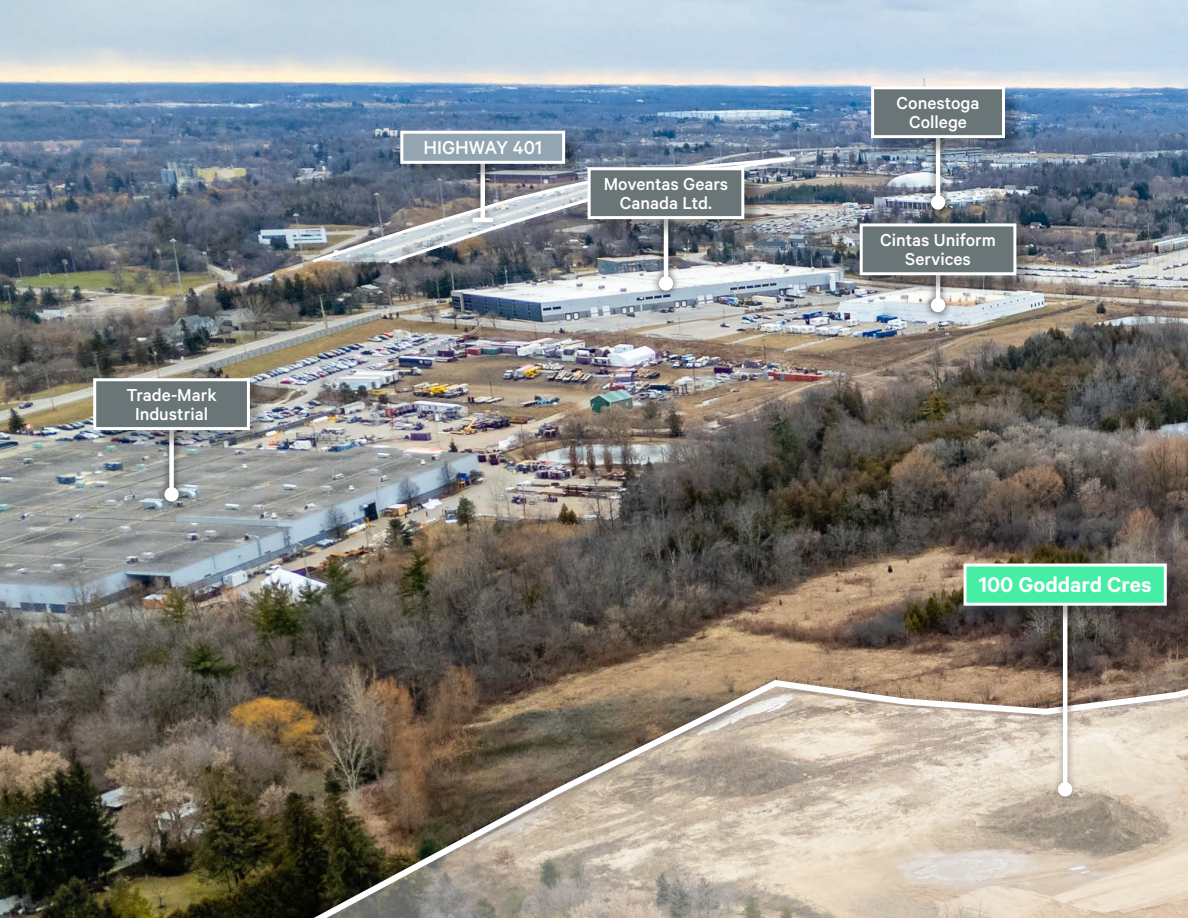
<style>
.page{position:relative;width:1188px;height:918px;background:#fff}
.page>*{position:absolute;margin:0;border:0;box-sizing:border-box;transform-origin:0 0}
.t1{font:600 24px "Calibre";color:#fff}
.t2{font:500 21px "Calibre";color:#fff}
.t3{font:500 19.5px/19.5px "Calibre";color:#fff;text-align:center}
</style>
<div class="page">
<img style="left:0;top:0;width:1188px;height:918px">
<div style="left:465px;top:126px;width:36px;height:105px;background:#000;opacity:.75"></div>
<div style="left:402px;top:133px;width:182px;height:49px;background:#000;opacity:.31"></div>
<div style="left:402px;top:132px;width:162px;height:30px;background:#92a5b0"></div>
<div style="left:400px;top:131px;width:165px;height:33px;border:3px solid #fff"></div>
<img style="left:294px;top:567px;width:894px;height:351px">
<div style="left:965px;top:565px;width:200px;height:39px;background:#45eda5"></div>
<div style="left:964px;top:564px;width:203px;height:42px;border:3px solid #fff"></div>
<img style="left:300px;top:575px;width:888px;height:343px">
<img style="left:310px;top:155px;width:77px;height:110px">
<img style="left:387px;top:155px;width:410px;height:111px">
<div style="left:651px;top:185px;width:30px;height:114px;background:#000;opacity:.75"></div>
<hr style="left:664px;top:193px;width:4px;height:90px;background:#fff">
<div style="left:659px;top:276px;width:14px;height:15px;background:#fff;border-radius:50%"></div>
<div style="left:590px;top:170px;width:173px;height:68px;background:#000;opacity:.31"></div>
<div style="left:589px;top:169px;width:154px;height:49px;background:#697576"></div>
<div style="left:588px;top:167px;width:156px;height:52px;border:3px solid #fff"></div>
<div style="left:923px;top:104px;width:30px;height:114px;background:#000;opacity:.75"></div>
<hr style="left:936px;top:112px;width:4px;height:90px;background:#fff">
<div style="left:931px;top:195px;width:14px;height:15px;background:#fff;border-radius:50%"></div>
<div style="left:873px;top:89px;width:151px;height:68px;background:#000;opacity:.31"></div>
<div style="left:873px;top:88px;width:131px;height:49px;background:#697576"></div>
<div style="left:871px;top:86px;width:134px;height:52px;border:3px solid #fff"></div>
<div style="left:923px;top:234px;width:30px;height:86px;background:#000;opacity:.75"></div>
<hr style="left:936px;top:242px;width:4px;height:63px;background:#fff">
<div style="left:931px;top:298px;width:14px;height:14px;background:#fff;border-radius:50%"></div>
<div style="left:862px;top:226px;width:173px;height:68px;background:#000;opacity:.31"></div>
<div style="left:861px;top:225px;width:154px;height:49px;background:#697576"></div>
<div style="left:860px;top:223px;width:156px;height:52px;border:3px solid #fff"></div>
<div style="left:157px;top:396px;width:30px;height:114px;background:#000;opacity:.75"></div>
<div style="left:169px;top:404px;width:5px;height:90px;background:#fff"></div>
<div style="left:164px;top:487px;width:15px;height:15px;background:#fff;border-radius:50%"></div>
<div style="left:95px;top:381px;width:174px;height:68px;background:#000;opacity:.31"></div>
<div style="left:95px;top:380px;width:153px;height:49px;background:#697576"></div>
<div style="left:93px;top:378px;width:157px;height:52px;border:3px solid #fff"></div>
<p class="t3" style="left:126px;top:384px;width:92px">Trade-Mark<br>Industrial</p>
<p class="t2" style="left:423px;top:135px;width:120px">HIGHWAY 401</p>
<p class="t3" style="left:604px;top:173px;width:126px">Moventas Gears<br>Canada Ltd.</p>
<p class="t3" style="left:897px;top:92px;width:85px">Conestoga<br>College</p>
<p class="t3" style="left:880px;top:230px;width:117px">Cintas Uniform<br>Services</p>
<p class="t1" style="left:979px;top:571px;width:174px">100 Goddard Cres</p>
</div>
